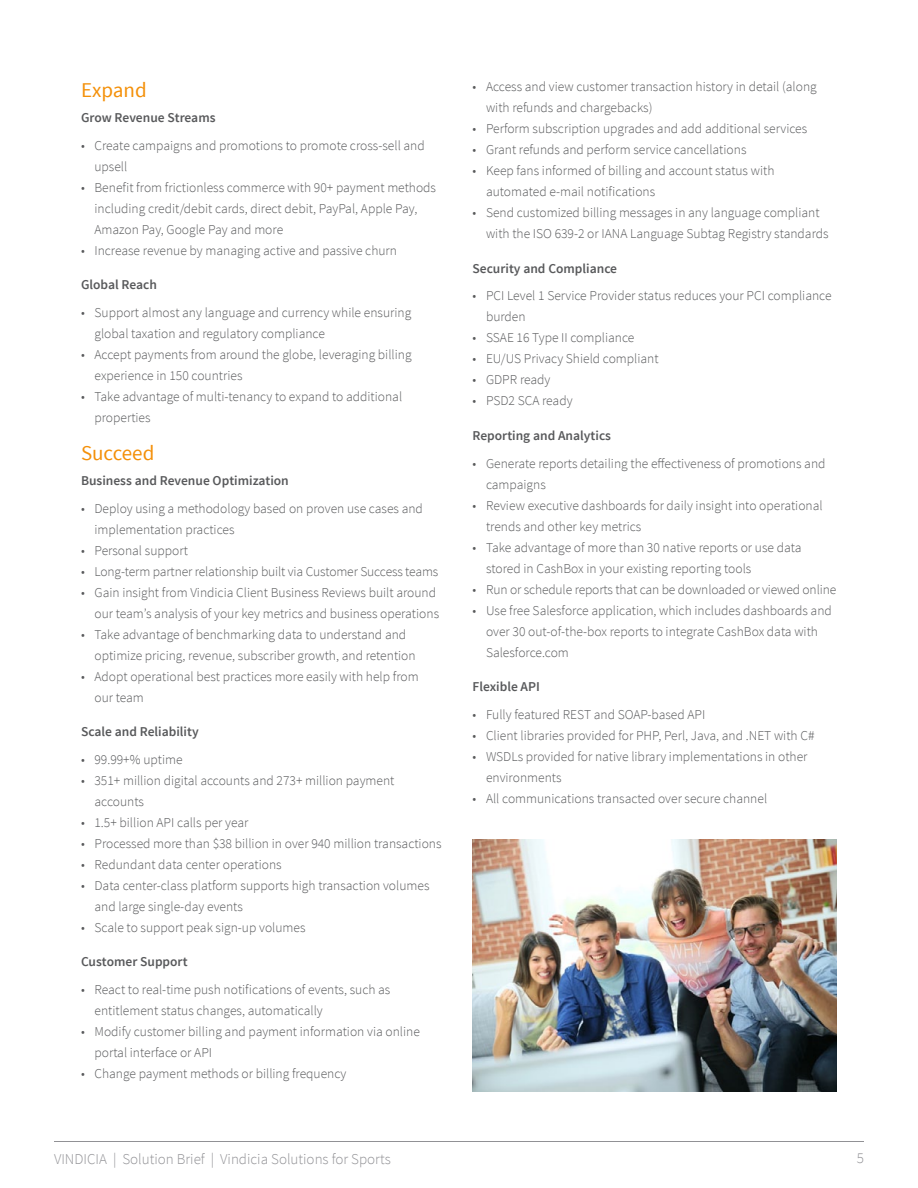
<style>
.page{position:relative;width:918px;height:1188px;background:#fff}
.page>*{position:absolute;margin:0;border:0;box-sizing:border-box;transform-origin:0 0}
.Subhead_2{font:21px "Source Sans Pro";color:#f49009}
.t1{font:300 15px "Source Sans Pro";color:#919195}
.Bullets{font:300 13.5px/21px "Source Sans Pro";color:#58595b}
.Bullets-Last{font:300 13.5px/21px "Source Sans Pro";color:#58595b}
.Paragraph{font:600 13.5px "Source Sans Pro";color:#58595b}
</style>
<div class="page">
<hr style="left:54px;top:1141px;width:810px;height:1px;background:#919195">
<img style="left:472px;top:839px;width:365px;height:253px">
<p class="Subhead_2" style="left:81px;top:77px;width:67px">Expand</p>
<p class="Paragraph" style="left:81px;top:109px;width:136px">Grow Revenue Streams</p>
<p class="Bullets" style="left:94px;top:135px;width:332px;text-indent:-14px">• Create campaigns and promotions to promote cross-sell and upsell</p>
<p class="Bullets" style="left:94px;top:177px;width:343px;text-indent:-14px">• Benefit from frictionless commerce with 90+ payment methods including credit/debit cards, direct debit, PayPal, Apple Pay,<br>Amazon Pay, Google Pay and more</p>
<p class="Bullets-Last" style="left:81px;top:240px;width:318px">• Increase revenue by managing active and passive churn</p>
<p class="Paragraph" style="left:81px;top:276px;width:77px">Global Reach</p>
<p class="Bullets" style="left:94px;top:302px;width:318px;text-indent:-14px">• Support almost any language and currency while ensuring global taxation and regulatory compliance</p>
<p class="Bullets" style="left:94px;top:344px;width:319px;text-indent:-14px">• Accept payments from around the globe, leveraging billing experience in 150 countries</p>
<p class="Bullets-Last" style="left:94px;top:386px;width:309px;text-indent:-14px">• Take advantage of multi-tenancy to expand to additional properties</p>
<p class="Subhead_2" style="left:81px;top:440px;width:75px">Succeed</p>
<p class="Paragraph" style="left:81px;top:472px;width:209px">Business and Revenue Optimization</p>
<p class="Bullets" style="left:94px;top:498px;width:330px;text-indent:-14px">• Deploy using a methodology based on proven use cases and implementation practices</p>
<p class="Bullets" style="left:81px;top:540px;width:108px">• Personal support</p>
<p class="Bullets" style="left:81px;top:561px;width:359px">• Long-term partner relationship built via Customer Success teams</p>
<p class="Bullets" style="left:81px;top:582px;width:360px;text-align:right">• Gain insight from Vindicia Client Business Reviews built around our team’s analysis of your key metrics and business operations</p>
<p class="Bullets" style="left:94px;top:624px;width:323px;text-indent:-14px">• Take advantage of benchmarking data to understand and optimize pricing, revenue, subscriber growth, and retention</p>
<p class="Bullets-Last" style="left:94px;top:666px;width:326px;text-indent:-14px">• Adopt operational best practices more easily with help from our team</p>
<p class="Paragraph" style="left:81px;top:723px;width:119px">Scale and Reliability</p>
<p class="Bullets" style="left:81px;top:749px;width:103px">• 99.99+% uptime</p>
<p class="Bullets" style="left:94px;top:770px;width:301px;text-indent:-14px">• 351+ million digital accounts and 273+ million payment accounts</p>
<p class="Bullets" style="left:81px;top:812px;width:169px">• 1.5+ billion API calls per year</p>
<p class="Bullets" style="left:81px;top:833px;width:362px">• Processed more than $38 billion in over 940 million transactions</p>
<p class="Bullets" style="left:81px;top:854px;width:202px">• Redundant data center operations</p>
<p class="Bullets" style="left:94px;top:875px;width:336px;text-indent:-14px">• Data center-class platform supports high transaction volumes and large single-day events</p>
<p class="Bullets-Last" style="left:81px;top:917px;width:226px">• Scale to support peak sign-up volumes</p>
<p class="Paragraph" style="left:81px;top:953px;width:108px">Customer Support</p>
<p class="Bullets" style="left:94px;top:979px;width:297px;text-indent:-14px">• React to real-time push notifications of events, such as entitlement status changes, automatically</p>
<p class="Bullets" style="left:94px;top:1021px;width:327px;text-indent:-14px">• Modify customer billing and payment information via online portal interface or API</p>
<p class="Bullets" style="left:81px;top:1063px;width:267px">• Change payment methods or billing frequency</p>
<p class="Bullets" style="left:486px;top:76px;width:332px;text-indent:-14px">• Access and view customer transaction history in detail (along with refunds and chargebacks)</p>
<p class="Bullets" style="left:472px;top:118px;width:336px">• Perform subscription upgrades and add additional services</p>
<p class="Bullets" style="left:472px;top:139px;width:275px">• Grant refunds and perform service cancellations</p>
<p class="Bullets" style="left:486px;top:160px;width:290px;text-indent:-14px">• Keep fans informed of billing and account status with automated e-mail notifications</p>
<p class="Bullets-Last" style="left:486px;top:202px;width:344px;text-indent:-14px">• Send customized billing messages in any language compliant with the ISO 639-2 or IANA Language Subtag Registry standards</p>
<p class="Paragraph" style="left:472px;top:260px;width:146px">Security and Compliance</p>
<p class="Bullets" style="left:486px;top:285px;width:347px;text-indent:-14px">• PCI Level 1 Service Provider status reduces your PCI compliance burden</p>
<p class="Bullets" style="left:472px;top:327px;width:163px">• SSAE 16 Type II compliance</p>
<p class="Bullets" style="left:472px;top:348px;width:188px">• EU/US Privacy Shield compliant</p>
<p class="Bullets" style="left:472px;top:369px;width:80px">• GDPR ready</p>
<p class="Bullets-Last" style="left:472px;top:390px;width:102px">• PSD2 SCA ready</p>
<p class="Paragraph" style="left:472px;top:427px;width:140px">Reporting and Analytics</p>
<p class="Bullets" style="left:486px;top:453px;width:341px;text-indent:-14px">• Generate reports detailing the effectiveness of promotions and campaigns</p>
<p class="Bullets" style="left:486px;top:495px;width:338px;text-indent:-14px">• Review executive dashboards for daily insight into operational trends and other key metrics</p>
<p class="Bullets" style="left:486px;top:537px;width:317px;text-indent:-14px">• Take advantage of more than 30 native reports or use data stored in CashBox in your existing reporting tools</p>
<p class="Bullets" style="left:472px;top:579px;width:365px">• Run or schedule reports that can be downloaded or viewed online</p>
<p class="Bullets-Last" style="left:486px;top:600px;width:347px;text-indent:-14px">• Use free Salesforce application, which includes dashboards and over 30 out-of-the-box reports to integrate CashBox data with<br>Salesforce.com</p>
<p class="Paragraph" style="left:472px;top:678px;width:69px">Flexible API</p>
<p class="Bullets" style="left:472px;top:704px;width:234px">• Fully featured REST and SOAP-based API</p>
<p class="Bullets" style="left:472px;top:725px;width:344px">• Client libraries provided for PHP, Perl, Java, and .NET with C#</p>
<p class="Bullets" style="left:486px;top:746px;width:323px;text-indent:-14px">• WSDLs provided for native library implementations in other environments</p>
<p class="Bullets" style="left:472px;top:788px;width:296px">• All communications transacted over secure channel</p>
<p class="t1" style="left:54px;top:1150px;width:338px">VINDICIA | Solution Brief | Vindicia Solutions for Sports</p>
<p class="t1" style="left:857px;top:1148px;width:9px">5</p>
</div>
